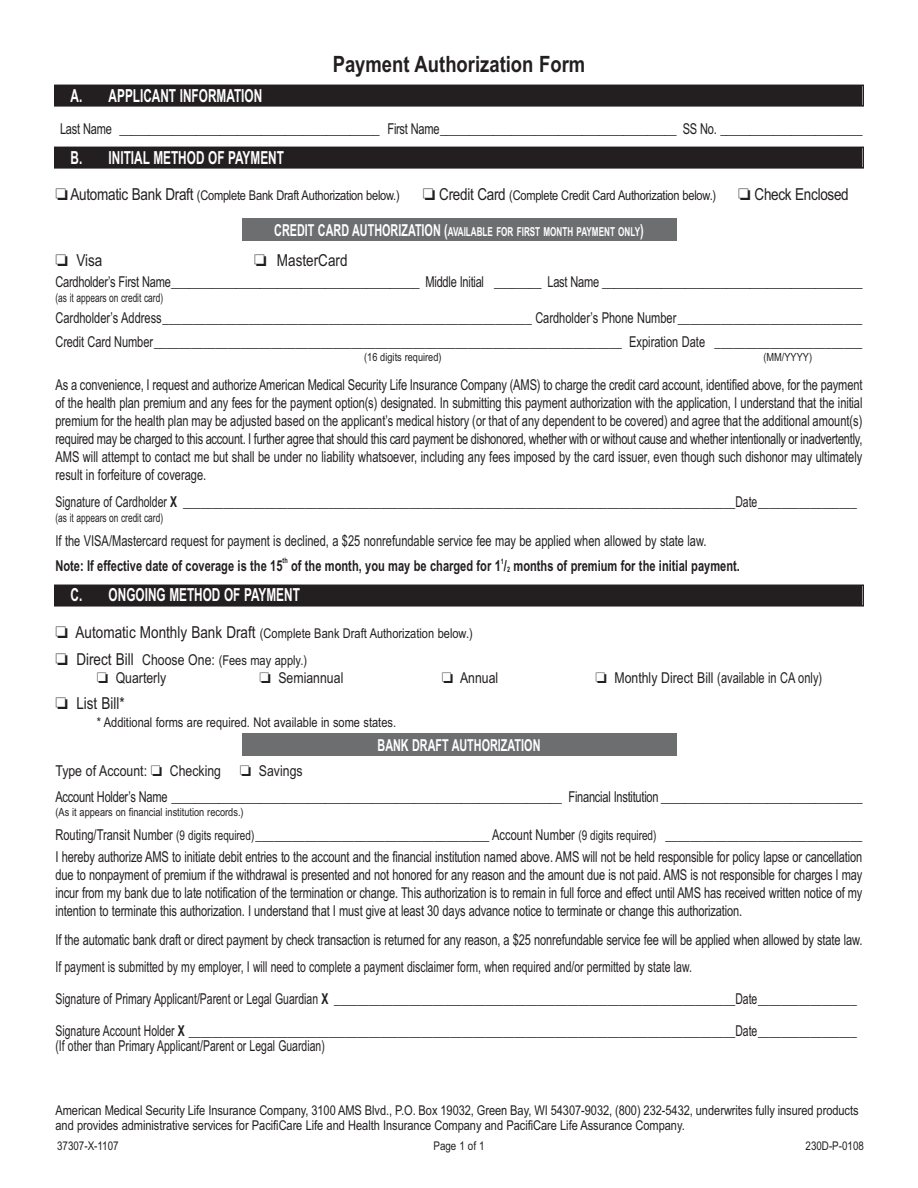
<style>
.page{position:relative;width:918px;height:1188px;background:#fff}
.page>*{position:absolute;margin:0;border:0;box-sizing:border-box;transform-origin:0 0}
.t1{font:700 22.5px "Arial Narrow";color:#231f20}
.t2{font:700 18px "Arial Narrow";color:#fff;scale:.8 1}
.t3{font:16.5px "Arial Narrow";color:#231f20}
.t4{font:700 16.5px "Arial Narrow";color:#fff;scale:.8 1}
.t5{font:16.5px "Arial Narrow";letter-spacing:-.02em;color:#231f20}
.t6{font:15px/18px "Arial Narrow";color:#231f20;scale:.9 1}
.t7{font:15px/32px "Arial Narrow";color:#231f20;scale:.85 1}
.t8{font:15px "Arial Narrow";letter-spacing:-.02em;color:#231f20;scale:.9 1}
.t9{font:15px/26.5px "Arial Narrow";letter-spacing:-.02em;color:#231f20}
.t10{font:15px "Arial Narrow";color:#231f20}
.t11{font:700 15px "Arial Narrow";color:#231f20;scale:.9 1}
.t12{font:13.5px/26.4px "Arial Narrow";letter-spacing:-.005em;color:#231f20}
.t13{font:700 12.3px "Arial Narrow";color:#fff;scale:.8 1}
.t14{font:12px "Arial Narrow";color:#231f20;scale:.85 1}
.t15{font:12px "Arial Narrow";color:#231f20}
.t16{font:11.25px "Arial Narrow";color:#231f20}
.t17{font:700 7.5px "Arial Narrow";color:#231f20;scale:.9 1}
.s1{font-size:16.5px}
.s2{font-weight:700}
.s3{font-size:7.5px}
.s4{font-size:15px}
.s5{font-size:13.5px}
</style>
<div class="page">
<div style="left:56px;top:148px;width:806px;height:19px;background:#231f20"></div>
<div style="left:54px;top:147px;width:810px;height:22px;border:2px solid #231f20"></div>
<div style="left:56px;top:86px;width:806px;height:19px;background:#231f20"></div>
<div style="left:54px;top:85px;width:810px;height:22px;border:2px solid #231f20"></div>
<div style="left:56px;top:586px;width:806px;height:19px;background:#231f20"></div>
<div style="left:54px;top:585px;width:810px;height:22px;border:2px solid #231f20"></div>
<div style="left:242px;top:218px;width:434px;height:22px;background:#6c6e70"></div>
<div style="left:242px;top:733px;width:434px;height:22px;background:#6c6e70"></div>
<p class="t1" style="left:333px;top:56px;width:254px">Payment Authorization Form</p>
<p class="t2" style="left:70px;top:89px;width:241px">A. APPLICANT INFORMATION</p>
<p class="t8" style="left:60px;top:123px;width:893px">Last Name ____________________________________________ First Name________________________________________ SS No. ________________________</p>
<p class="t2" style="left:70px;top:152px;width:268px">B. INITIAL METHOD OF PAYMENT</p>
<p class="t12" style="left:56px;top:184px;width:346px">❏ <span class="s1">Automatic Bank Draft</span> (Complete Bank Draft Authorization below.)</p>
<p class="t12" style="left:423px;top:184px;width:295px">❏ <span class="s1">Credit Card</span> (Complete Credit Card Authorization below.)</p>
<p class="t5" style="left:738px;top:188px;width:112px">❏ Check Enclosed</p>
<p class="t13" style="left:274px;top:227px;width:463px"><span class="s1">CREDIT CARD AUTHORIZATION (</span>AVAILABLE FOR FIRST MONTH PAYMENT ONLY<span class="s1">)</span></p>
<p class="t3" style="left:56px;top:254px;width:48px">❏ Visa</p>
<p class="t3" style="left:254px;top:254px;width:95px">❏ MasterCard</p>
<p class="t8" style="left:56px;top:277px;width:898px">Cardholder’s First Name__________________________________________ Middle Initial ________ Last Name ____________________________________________</p>
<p class="t14" style="left:56px;top:294px;width:128px">(as it appears on credit card)</p>
<p class="t6" style="left:56px;top:308px;width:898px;line-height:23.9px">Cardholder’s Address____________________________________________________________ Cardholder’s Phone Number______________________________<br>Credit Card Number____________________________________________________________________________ Expiration Date ________________________</p>
<p class="t16" style="left:364px;top:353px;width:79px">(16 digits required)</p>
<p class="t16" style="left:763px;top:353px;width:50px">(MM/YYYY)</p>
<p class="t6" style="left:56px;top:377px;width:898px;text-align:justify">As a convenience, I request and authorize American Medical Security Life Insurance Company (AMS) to charge the credit card account, identified above, for the payment of the health plan premium and any fees for the payment option(s) designated. In submitting this payment authorization with the application, I understand that the initial premium for the health plan may be adjusted based on the applicant’s medical history (or that of any dependent to be covered) and agree that the additional amount(s) required may be charged to this account. I further agree that should this card payment be dishonored, whether with or without cause and whether intentionally or inadvertently, AMS will attempt to contact me but shall be under no liability whatsoever, including any fees imposed by the card issuer, even though such dishonor may ultimately result in forfeiture of coverage.</p>
<p class="t7" style="left:56px;top:487px;width:944px">Signature of Cardholder <span class="s2">X</span> _______________________________________________________________________________________________Date_________________</p>
<p class="t14" style="left:56px;top:513px;width:128px">(as it appears on credit card)</p>
<p class="t6" style="left:56px;top:530px;width:725px;line-height:24.9px">If the VISA/Mastercard request for payment is declined, a $25 nonrefundable service fee may be applied when allowed by state law.<br><span class="s2">Note: If effective date of coverage is the 15</span></p>
<p class="t17" style="left:283px;top:557px;width:7px">th</p>
<p class="t17" style="left:501px;top:559px;width:5px">1</p>
<p class="t11" style="left:291px;top:560px;width:500px">of the month, you may be charged for 1 /<span class="s3">2</span> months of premium for the initial payment.</p>
<p class="t2" style="left:70px;top:588px;width:288px">C. ONGOING METHOD OF PAYMENT</p>
<p class="t12" style="left:56px;top:622px;width:419px">❏ <span class="s1">Automatic Monthly Bank Draft</span> (Complete Bank Draft Authorization below.) ❏ <span class="s1">Direct Bill</span> <span class="s4">Choose One:</span> (Fees may apply.)</p>
<p class="t10" style="left:97px;top:672px;width:71px">❏ Quarterly</p>
<p class="t10" style="left:260px;top:672px;width:85px">❏ Semiannual</p>
<p class="t10" style="left:442px;top:672px;width:58px">❏ Annual</p>
<p class="t10" style="left:596px;top:672px;width:228px">❏ Monthly Direct Bill (available in CA only)</p>
<p class="t3" style="left:56px;top:697px;width:71px">❏ List Bill*</p>
<p class="t12" style="left:97px;top:711px;width:301px">* Additional forms are required. Not available in some states.</p>
<p class="t4" style="left:378px;top:739px;width:205px">BANK DRAFT AUTHORIZATION</p>
<p class="t10" style="left:56px;top:765px;width:167px">Type of Account: ❏ Checking</p>
<p class="t9" style="left:56px;top:759px;width:808px;text-indent:184px">❏ Savings<br>Account Holder’s Name __________________________________________________________________ Financial Institution __________________________________</p>
<p class="t16" style="left:56px;top:808px;width:190px">(As it appears on financial institution records.)</p>
<p class="t6" style="left:55px;top:825px;width:898px;line-height:22.2px">Routing/Transit Number <span class="s5">(9 digits required)</span>______________________________________ Account Number <span class="s5">(9 digits required)</span> ________________________________<br>I hereby authorize AMS to initiate debit entries to the account and the financial institution named above. AMS will not be held responsible for policy lapse or cancellation</p>
<p class="t6" style="left:55px;top:868px;width:898px;text-align:justify">due to nonpayment of premium if the withdrawal is presented and not honored for any reason and the amount due is not paid. AMS is not responsible for charges I may incur from my bank due to late notification of the termination or change. This authorization is to remain in full force and effect until AMS has received written notice of my intention to terminate this authorization. I understand that I must give at least 30 days advance notice to terminate or change this authorization.</p>
<p class="t6" style="left:55px;top:928px;width:898px;line-height:26.5px">If the automatic bank draft or direct payment by check transaction is returned for any reason, a $25 nonrefundable service fee will be applied when allowed by state law.<br>If payment is submitted by my employer, I will need to complete a payment disclaimer form, when required and/or permitted by state law.</p>
<p class="t7" style="left:56px;top:984px;width:944px">Signature of Primary Applicant/Parent or Legal Guardian <span class="s2">X</span> _____________________________________________________________________Date_________________<br>Signature Account Holder <span class="s2">X</span> ______________________________________________________________________________________________Date_________________</p>
<p class="t7" style="left:56px;top:1032px;width:318px">(If other than Primary Applicant/Parent or Legal Guardian)</p>
<p class="t12" style="left:56px;top:1104px;width:805px;line-height:15px">American Medical Security Life Insurance Company, 3100 AMS Blvd., P.O. Box 19032, Green Bay, WI 54307-9032, (800) 232-5432, underwrites fully insured products and provides administrative services for PacifiCare Life and Health Insurance Company and PacifiCare Life Assurance Company.</p>
<p class="t15" style="left:57px;top:1141px;width:63px">37307-X-1107</p>
<p class="t15" style="left:433px;top:1141px;width:53px">Page 1 of 1</p>
<p class="t15" style="left:806px;top:1141px;width:60px">230D-P-0108</p>
</div>
